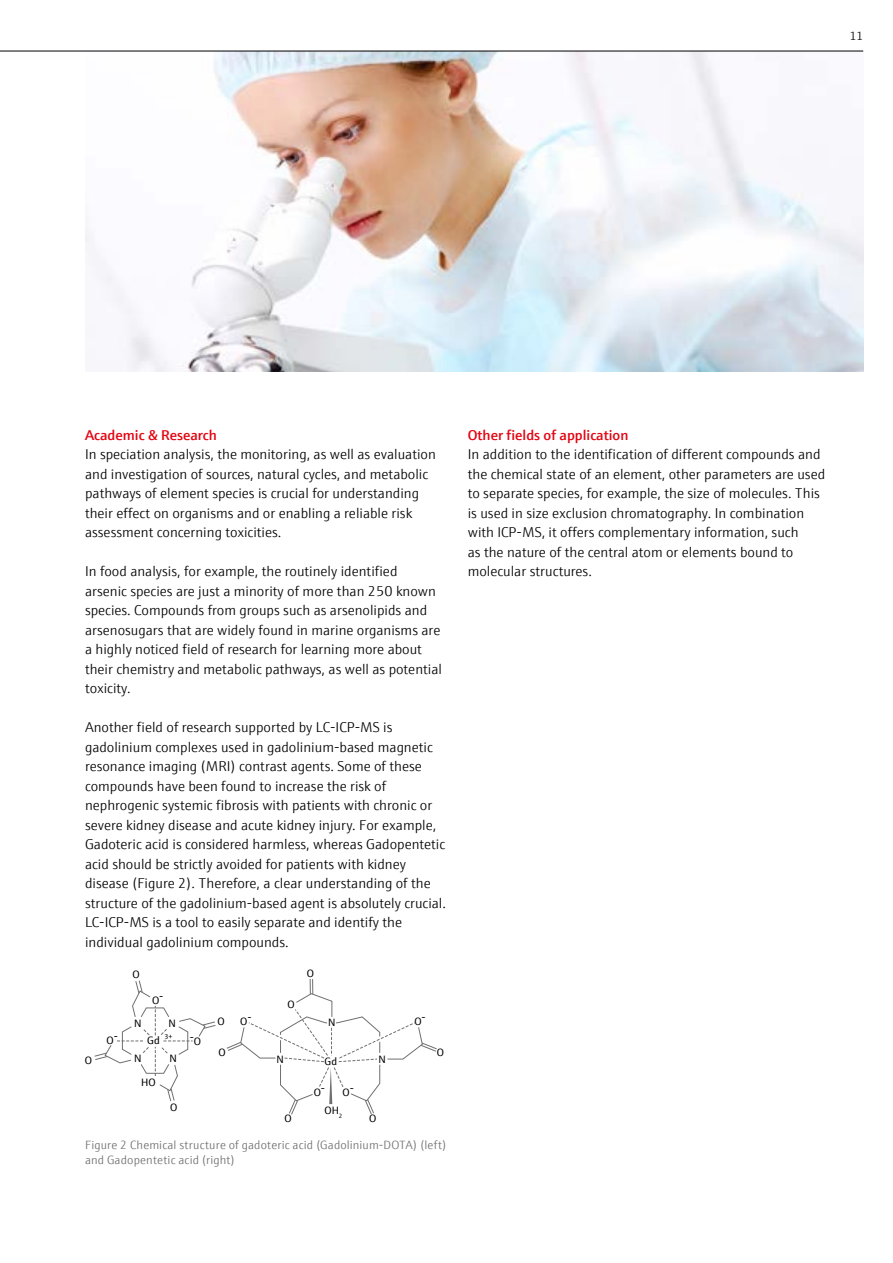
<style>
.page{position:relative;width:893px;height:1263px;background:#fff}
.page>*{position:absolute;margin:0;border:0;box-sizing:border-box;transform-origin:0 0}
.t1{font:300 14.25px/19.5px "E+H Sans";color:#000}
.t2{font:600 14.25px "E+H Sans";color:#e30613}
.t3{font:300 12px/15px "E+H Sans";letter-spacing:.01em;color:#706f6f}
.t4{font:300 12px "E+H Sans";color:#000}
.t5{font:10.65px "E+H Sans";color:#000}
.t6{font:7.05px "E+H Sans";color:#000}
</style>
<div class="page">
<img style="left:85px;top:52px;width:778px;height:319px">
<svg style="left:94px;top:980px;width:122px;height:122px"></svg>
<svg style="left:226px;top:979px;width:211px;height:136px"></svg>
<hr style="left:0;top:51px;width:863px;height:1px;background:#000">
<p class="t4" style="left:849px;top:27px;width:15px">11</p>
<p class="t2" style="left:85px;top:424px;width:133px">Academic &amp; Research</p>
<p class="t1" style="left:85px;top:444px;width:352px">In speciation analysis, the monitoring, as well as evaluation and investigation of sources, natural cycles, and metabolic pathways of element species is crucial for understanding their effect on organisms and or enabling a reliable risk assessment concerning toxicities.</p>
<p class="t1" style="left:85px;top:561px;width:358px">In food analysis, for example, the routinely identified arsenic species are just a minority of more than 250 known species. Compounds from groups such as arsenolipids and arsenosugars that are widely found in marine organisms are a highly noticed field of research for learning more about their chemistry and metabolic pathways, as well as potential toxicity.</p>
<p class="t1" style="left:85px;top:717px;width:362px">Another field of research supported by LC-ICP-MS is gadolinium complexes used in gadolinium-based magnetic resonance imaging (MRI) contrast agents. Some of these compounds have been found to increase the risk of nephrogenic systemic fibrosis with patients with chronic or severe kidney disease and acute kidney injury. For example, Gadoteric acid is considered harmless, whereas Gadopentetic acid should be strictly avoided for patients with kidney disease (Figure 2). Therefore, a clear understanding of the structure of the gadolinium-based agent is absolutely crucial.<br>LC-ICP-MS is a tool to easily separate and identify the individual gadolinium compounds.</p>
<p class="t5" style="left:85px;top:1052px;width:9px">O</p>
<p class="t5" style="left:133px;top:967px;width:9px">O</p>
<p class="t5" style="left:152px;top:990px;width:13px">O-</p>
<p class="t5" style="left:134px;top:1015px;width:9px">N</p>
<p class="t5" style="left:169px;top:1015px;width:9px">N</p>
<p class="t5" style="left:147px;top:1033px;width:14px">Gd</p>
<p class="t5" style="left:167px;top:1024px;width:9px">O</p>
<p class="t6" style="left:164px;top:1031px;width:10px">3+</p>
<p class="t5" style="left:106px;top:1030px;width:13px">O-</p>
<p class="t5" style="left:190px;top:1031px;width:13px">-O</p>
<p class="t5" style="left:134px;top:1050px;width:9px">N</p>
<p class="t5" style="left:169px;top:1050px;width:9px">N</p>
<p class="t5" style="left:141px;top:1074px;width:16px">HO</p>
<p class="t5" style="left:170px;top:1099px;width:9px">O</p>
<p class="t5" style="left:217px;top:1013px;width:9px">O</p>
<p class="t5" style="left:219px;top:1044px;width:9px">O</p>
<p class="t5" style="left:307px;top:966px;width:9px">O</p>
<p class="t5" style="left:288px;top:997px;width:9px">O</p>
<p class="t5" style="left:291px;top:1001px;width:13px">O-</p>
<p class="t5" style="left:240px;top:1011px;width:13px">O-</p>
<p class="t5" style="left:414px;top:1011px;width:13px">O-</p>
<p class="t5" style="left:328px;top:1015px;width:9px">N</p>
<p class="t5" style="left:276px;top:1051px;width:9px">N</p>
<p class="t5" style="left:325px;top:1053px;width:14px">Gd</p>
<p class="t5" style="left:314px;top:1082px;width:13px">O-</p>
<p class="t5" style="left:342px;top:1082px;width:13px">O-</p>
<p class="t5" style="left:379px;top:1051px;width:9px">N</p>
<p class="t5" style="left:335px;top:1101px;width:9px">O</p>
<p class="t5" style="left:324px;top:1102px;width:20px">OH<sub>2</sub></p>
<p class="t5" style="left:284px;top:1111px;width:9px">O</p>
<p class="t5" style="left:369px;top:1111px;width:9px">O</p>
<p class="t5" style="left:437px;top:1044px;width:9px">O</p>
<p class="t3" style="left:85px;top:1136px;width:363px">Figure 2 Chemical structure of gadoteric acid (Gadolinium-DOTA) (left) and Gadopentetic acid (right)</p>
<p class="t2" style="left:468px;top:424px;width:162px">Other fields of application</p>
<p class="t1" style="left:468px;top:444px;width:359px">In addition to the identification of different compounds and the chemical state of an element, other parameters are used to separate species, for example, the size of molecules. This is used in size exclusion chromatography. In combination with ICP-MS, it offers complementary information, such<br>as the nature of the central atom or elements bound to molecular structures.</p>
</div>
